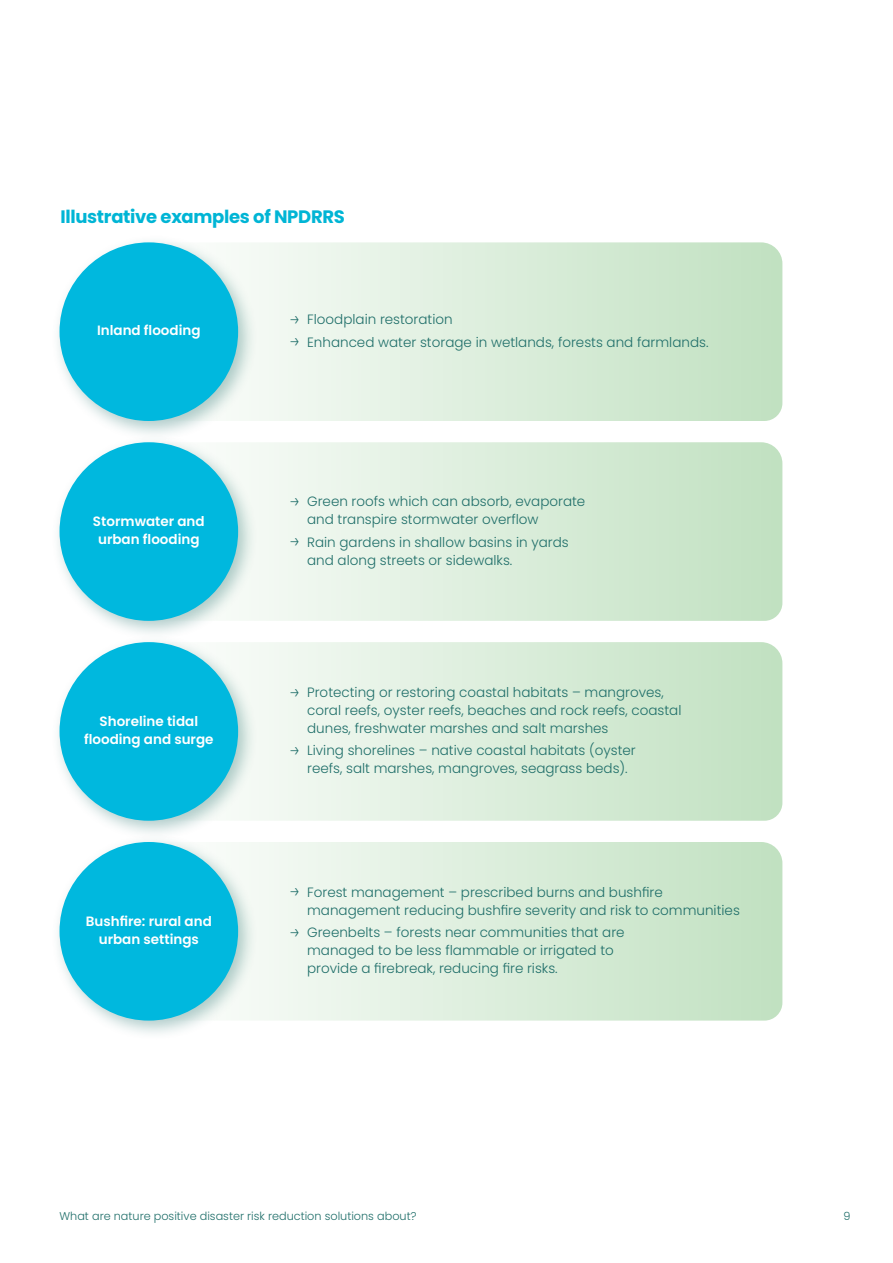
<style>
.page{position:relative;width:893px;height:1263px;background:#fff}
.page>*{position:absolute;margin:0;border:0;box-sizing:border-box;transform-origin:0 0}
.t1{font:700 18px "Poppins";letter-spacing:-.015em;color:#00b5d5}
.t2{font:300 13.5px/18px "Poppins";color:#206f6a}
.t3{font:600 13.5px/18px "Poppins";color:#fff;text-align:center}
.t4{font:300 11.25px "Poppins";color:#206f6a}
.s1{font-family:"Montserrat";font-size:19.5px}
</style>
<div class="page">
<svg style="left:258px;top:242px;width:524px;height:179px;background:#daecda"></svg>
<svg style="left:258px;top:442px;width:524px;height:179px;background:#daecda"></svg>
<svg style="left:258px;top:642px;width:524px;height:179px;background:#daecda"></svg>
<svg style="left:258px;top:842px;width:524px;height:178px;background:#daecda"></svg>
<div style="left:52px;top:235px;width:206px;height:206px;background:#206f6a;opacity:.35"></div>
<div style="left:60px;top:242px;width:178px;height:179px;background:#00b8de;border-radius:50%"></div>
<div style="left:52px;top:434px;width:206px;height:207px;background:#206f6a;opacity:.35"></div>
<div style="left:60px;top:442px;width:178px;height:179px;background:#00b8de;border-radius:50%"></div>
<div style="left:52px;top:634px;width:206px;height:206px;background:#206f6a;opacity:.35"></div>
<div style="left:60px;top:642px;width:178px;height:179px;background:#00b8de;border-radius:50%"></div>
<div style="left:52px;top:834px;width:206px;height:206px;background:#206f6a;opacity:.35"></div>
<div style="left:60px;top:842px;width:178px;height:178px;background:#00b8de;border-radius:50%"></div>
<h1 class="t1" style="left:60px;top:206px;width:286px">Illustrative examples of NPDRRS</h1>
<p class="t3" style="left:97px;top:322px;width:105px">Inland flooding</p>
<p class="t3" style="left:93px;top:513px;width:113px">Stormwater and urban flooding</p>
<p class="t3" style="left:84px;top:712px;width:131px">Shoreline tidal flooding and surge</p>
<p class="t3" style="left:86px;top:912px;width:128px">Bushfire: rural and urban settings</p>
<p class="t2" style="left:289px;top:310px;width:165px"><span class="s1">→</span> Floodplain restoration</p>
<p class="t2" style="left:289px;top:333px;width:421px"><span class="s1">→</span> Enhanced water storage in wetlands, forests and farmlands.</p>
<p class="t2" style="left:307px;top:492px;width:280px;text-indent:-18px"><span class="s1">→</span> Green roofs which can absorb, evaporate and transpire stormwater overflow</p>
<p class="t2" style="left:307px;top:533px;width:263px;text-indent:-18px"><span class="s1">→</span> Rain gardens in shallow basins in yards and along streets or sidewalks.</p>
<p class="t2" style="left:307px;top:683px;width:376px;text-indent:-18px"><span class="s1">→</span> Protecting or restoring coastal habitats – mangroves, coral reefs, oyster reefs, beaches and rock reefs, coastal dunes, freshwater marshes and salt marshes</p>
<p class="t2" style="left:307px;top:742px;width:330px;text-indent:-18px"><span class="s1">→</span> Living shorelines – native coastal habitats (oyster reefs, salt marshes, mangroves, seagrass beds).</p>
<p class="t2" style="left:307px;top:883px;width:434px;text-indent:-18px"><span class="s1">→</span> Forest management – prescribed burns and bushfire management reducing bushfire severity and risk to communities</p>
<p class="t2" style="left:307px;top:923px;width:319px;text-indent:-18px"><span class="s1">→</span> Greenbelts – forests near communities that are managed to be less flammable or irrigated to provide a firebreak, reducing fire risks.</p>
<p class="t4" style="left:60px;top:1210px;width:358px">What are nature positive disaster risk reduction solutions about?</p>
<p class="t4" style="left:843px;top:1210px;width:9px">9</p>
</div>
